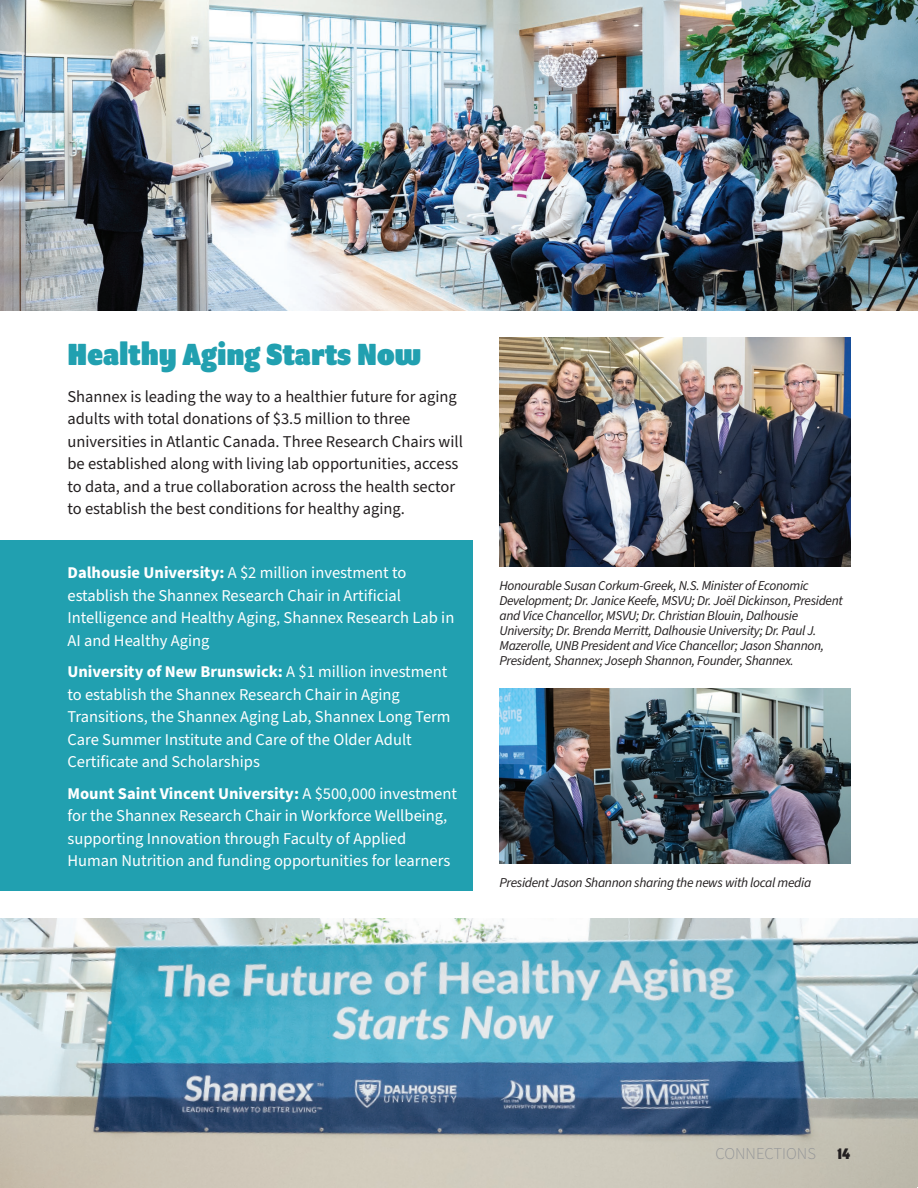
<style>
.page{position:relative;width:918px;height:1188px;background:#fff}
.page>*{position:absolute;margin:0;border:0;box-sizing:border-box;transform-origin:0 0}
.t1{font:900 33px "Program OT";color:#21a0b0}
.t2{font:16.5px/22.5px "Source Sans Pro";color:#fff}
.t3{font:16.5px/22.5px "Source Sans Pro";color:#231f20}
.t4{font:300 16.5px "Source Sans Pro";color:#939598}
.t5{font:700 16.5px "Program OT";color:#231f20}
.t6{font:italic 13.5px/15px "Source Sans Pro";letter-spacing:-.025em;color:#231f20}
.s1{font-weight:700}
</style>
<div class="page">
<img style="left:0;top:0;width:918px;height:310px">
<img style="left:500px;top:338px;width:350px;height:229px">
<img style="left:500px;top:688px;width:350px;height:176px">
<div style="left:0;top:540px;width:472px;height:351px;background:#21a0b0"></div>
<img style="left:0;top:918px;width:918px;height:270px">
<h1 class="t1" style="left:68px;top:335px;width:355px">Healthy Aging Starts Now</h1>
<p class="t3" style="left:68px;top:386px;width:397px">Shannex is leading the way to a healthier future for aging adults with total donations of $3.5 million to three universities in Atlantic Canada. Three Research Chairs will be established along with living lab opportunities, access to data, and a true collaboration across the health sector to establish the best conditions for healthy aging.</p>
<p class="t2" style="left:68px;top:562px;width:388px"><span class="s1">Dalhousie University:</span> A $2 million investment to establish the Shannex Research Chair in Artificial Intelligence and Healthy Aging, Shannex Research Lab in AI and Healthy Aging</p>
<p class="t2" style="left:68px;top:661px;width:385px"><span class="s1">University of New Brunswick:</span> A $1 million investment to establish the Shannex Research Chair in Aging Transitions, the Shannex Aging Lab, Shannex Long Term Care Summer Institute and Care of the Older Adult Certificate and Scholarships</p>
<p class="t2" style="left:68px;top:783px;width:391px"><span class="s1">Mount Saint Vincent University:</span> A $500,000 investment for the Shannex Research Chair in Workforce Wellbeing, supporting Innovation through Faculty of Applied Human Nutrition and funding opportunities for learners</p>
<p class="t6" style="left:500px;top:579px;width:345px">Honourable Susan Corkum-Greek, N.S. Minister of Economic Development; Dr. Janice Keefe, MSVU; Dr. Joël Dickinson, President and Vice Chancellor, MSVU; Dr. Christian Blouin, Dalhousie University; Dr. Brenda Merritt, Dalhousie University; Dr. Paul J.<br>Mazerolle, UNB President and Vice Chancellor; Jason Shannon, President, Shannex; Joseph Shannon, Founder, Shannex.</p>
<p class="t6" style="left:500px;top:876px;width:313px">President Jason Shannon sharing the news with local media</p>
<p class="t4" style="left:716px;top:1143px;width:102px">CONNECTIONS</p>
<p class="t5" style="left:838px;top:1145px;width:15px">14</p>
</div>
